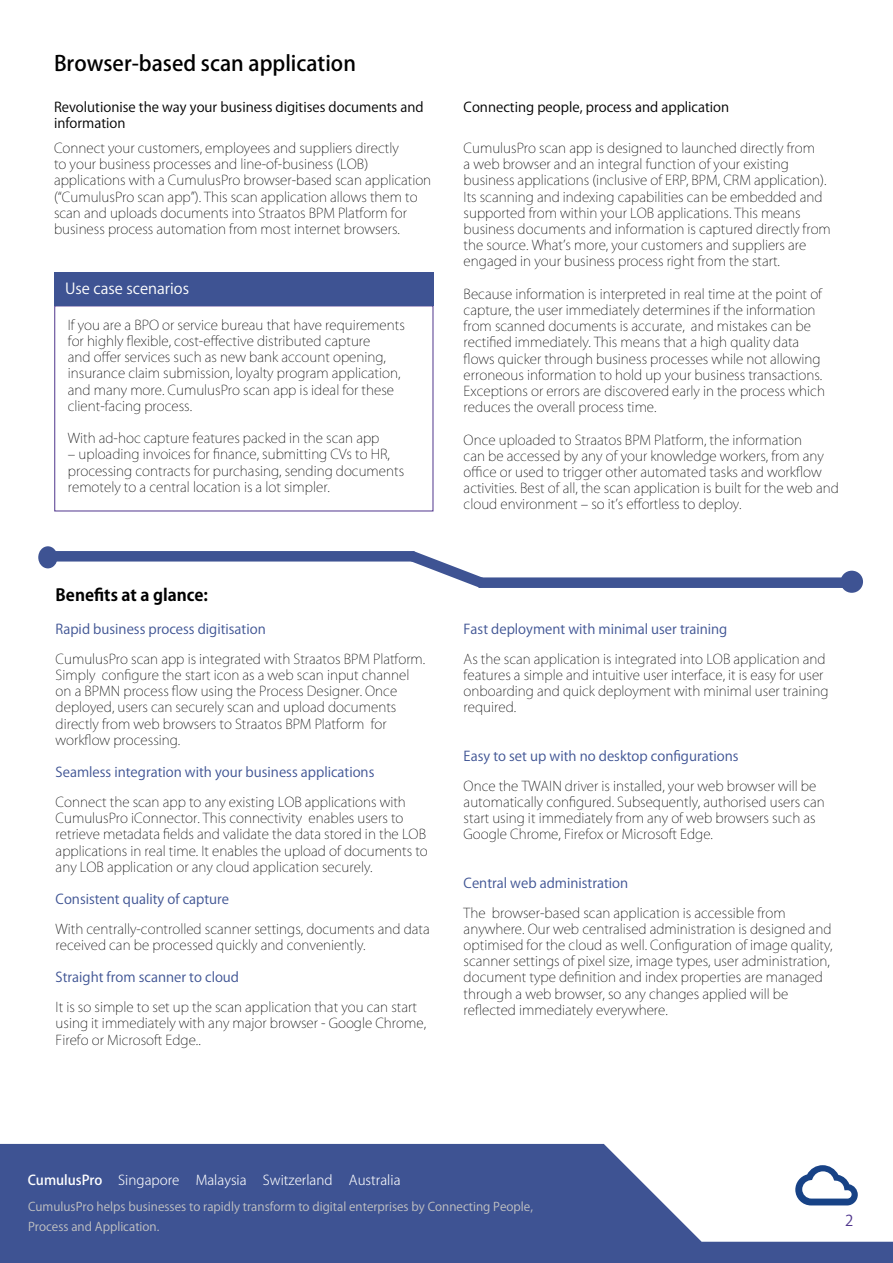
<style>
.page{position:relative;width:893px;height:1263px;background:#fff}
.page>*{position:absolute;margin:0;border:0;box-sizing:border-box;transform-origin:0 0}
.t1{font:500 21px "Koz Go Pr 6 N";color:#000}
.t2{font:700 16.5px "Koz Go Pr 6 N";color:#000}
.t3{font:15px "Koz Go Pr 6 N";color:#fff}
.t4{font:15px "Koz Go Pro";color:#50368d}
.t5{font:200 13.5px/16.2px "Koz Go Pr 6 N";color:#000}
.t6{font:200 13.5px/16.2px "Koz Go Pro";color:#000}
.t7{font:13.5px "Koz Go Pr 6 N";color:#3e5393}
.t8{font:13.5px/16.2px "Koz Go Pr 6 N";color:#000}
.t9{font:300 13.5px "Koz Go Pro";color:#fff}
.t10{font:12px/19.5px "Koz Go Pro";color:#c2c2c2}
.s1{font-weight:500}
</style>
<div class="page">
<svg style="left:0;top:1144px;width:893px;height:119px;fill:#3e5393"></svg>
<svg style="left:795px;top:1165px;width:63px;height:40px"></svg>
<div style="left:56px;top:551px;width:359px;height:10px;background:#3e5393"></div>
<div style="left:479px;top:577px;width:365px;height:11px;background:#3e5393"></div>
<div style="left:840px;top:571px;width:23px;height:22px;background:#3e5393;border-radius:50%"></div>
<div style="left:38px;top:546px;width:19px;height:22px;background:#3e5393;border-radius:50%"></div>
<div style="left:54px;top:273px;width:380px;height:33px;background:#3e5393"></div>
<svg style="left:399px;top:551px;width:96px;height:37px"></svg>
<h1 class="t1" style="left:54px;top:51px;width:303px">Browser-based scan application</h1>
<p class="t8" style="left:54px;top:99px;width:371px">Revolutionise the way your business digitises documents and information</p>
<p class="t5" style="left:54px;top:140px;width:379px">Connect your customers, employees and suppliers directly<br>to your business processes and line-of-business (LOB) applications with a CumulusPro browser-based scan application (“CumulusPro scan app”). This scan application allows them to scan and uploads documents into Straatos BPM Platform for business process automation from most internet browsers.</p>
<p class="t3" style="left:65px;top:280px;width:125px">Use case scenarios</p>
<p class="t5" style="left:68px;top:317px;width:338px">If you are a BPO or service bureau that have requirements for highly flexible, cost-effective distributed capture<br>and offer services such as new bank account opening, insurance claim submission, loyalty program application, and many more. CumulusPro scan app is ideal for these client-facing process.</p>
<p class="t5" style="left:68px;top:430px;width:313px">With ad-hoc capture features packed in the scan app</p>
<p class="t5" style="left:68px;top:447px;width:338px">– uploading invoices for finance, submitting CVs to HR, processing contracts for purchasing, sending documents remotely to a central location is a lot simpler.</p>
<p class="t2" style="left:56px;top:586px;width:154px">Benefits at a glance:</p>
<p class="t7" style="left:56px;top:622px;width:212px">Rapid business process digitisation</p>
<p class="t5" style="left:56px;top:651px;width:371px">CumulusPro scan app is integrated with Straatos BPM Platform.<br>Simply configure the start icon as a web scan input channel on a BPMN process flow using the Process Designer. Once deployed, users can securely scan and upload documents directly from web browsers to Straatos BPM Platform for workflow processing.</p>
<p class="t7" style="left:56px;top:765px;width:320px">Seamless integration with your business applications</p>
<p class="t6" style="left:56px;top:794px;width:374px">Connect the scan app to any existing LOB applications with CumulusPro iConnector. This connectivity enables users to retrieve metadata fields and validate the data stored in the LOB applications in real time. It enables the upload of documents to any LOB application or any cloud application securely.</p>
<p class="t7" style="left:56px;top:892px;width:175px">Consistent quality of capture</p>
<p class="t6" style="left:56px;top:921px;width:376px">With centrally-controlled scanner settings, documents and data received can be processed quickly and conveniently.</p>
<p class="t7" style="left:56px;top:970px;width:185px">Straight from scanner to cloud</p>
<p class="t6" style="left:56px;top:999px;width:372px">It is so simple to set up the scan application that you can start using it immediately with any major browser - Google Chrome,<br>Firefo or Microsoft Edge..</p>
<p class="t8" style="left:464px;top:99px;width:267px">Connecting people, process and application</p>
<p class="t5" style="left:464px;top:140px;width:369px">CumulusPro scan app is designed to launched directly from<br>a web browser and an integral function of your existing business applications (inclusive of ERP, BPM, CRM application).<br>Its scanning and indexing capabilities can be embedded and supported from within your LOB applications. This means business documents and information is captured directly from the source. What’s more, your customers and suppliers are engaged in your business process right from the start.</p>
<p class="t5" style="left:464px;top:286px;width:363px">Because information is interpreted in real time at the point of capture, the user immediately determines if the information from scanned documents is accurate, and mistakes can be rectified immediately. This means that a high quality data flows quicker through business processes while not allowing erroneous information to hold up your business transactions.<br>Exceptions or errors are discovered early in the process which reduces the overall process time.</p>
<p class="t5" style="left:464px;top:432px;width:377px">Once uploaded to Straatos BPM Platform, the information<br>can be accessed by any of your knowledge workers, from any office or used to trigger other automated tasks and workflow activities. Best of all, the scan application is built for the web and cloud environment – so it’s effortless to deploy.</p>
<p class="t7" style="left:464px;top:622px;width:265px">Fast deployment with minimal user training</p>
<p class="t6" style="left:464px;top:651px;width:366px">As the scan application is integrated into LOB application and features a simple and intuitive user interface, it is easy for user onboarding and quick deployment with minimal user training required.</p>
<p class="t7" style="left:464px;top:748px;width:276px">Easy to set up with no desktop configurations</p>
<p class="t5" style="left:464px;top:778px;width:363px">Once the TWAIN driver is installed, your web browser will be automatically configured. Subsequently, authorised users can start using it immediately from any of web browsers such as Google Chrome, Firefox or Microsoft Edge.</p>
<p class="t7" style="left:464px;top:875px;width:166px">Central web administration</p>
<p class="t5" style="left:464px;top:905px;width:370px">The browser-based scan application is accessible from anywhere. Our web centralised administration is designed and optimised for the cloud as well. Configuration of image quality, scanner settings of pixel size, image types, user administration, document type definition and index properties are managed through a web browser, so any changes applied will be reflected immediately everywhere.</p>
<p class="t9" style="left:28px;top:1171px;width:374px"><span class="s1">CumulusPro</span> Singapore Malaysia Switzerland Australia</p>
<p class="t10" style="left:28px;top:1197px;width:506px">CumulusPro helps businesses to rapidly transform to digital enterprises by Connecting People,<br>Process and Application.</p>
<p class="t4" style="left:845px;top:1210px;width:10px">2</p>
</div>
